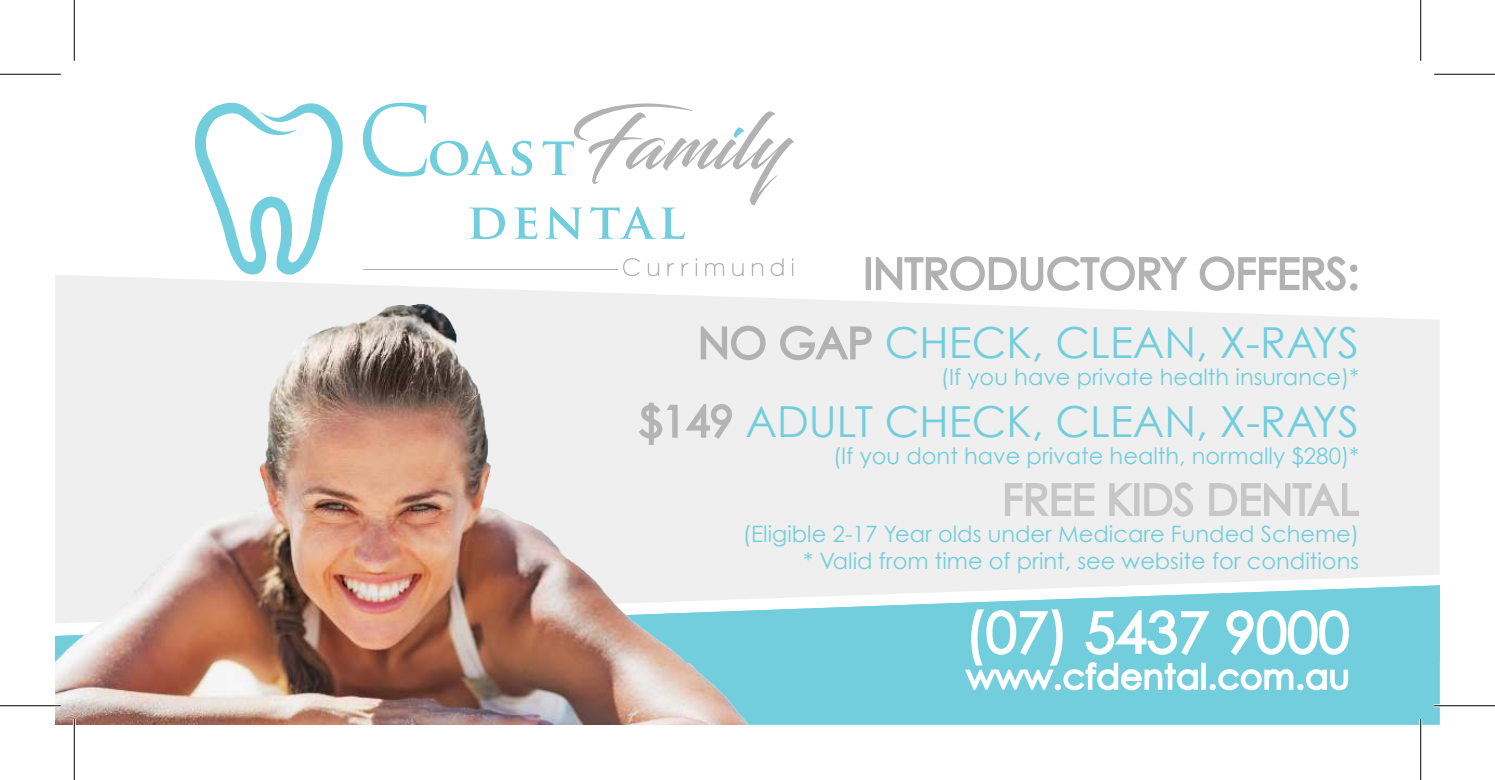
<style>
.page{position:relative;width:1495px;height:780px;background:#fff}
.page>*{position:absolute;margin:0;border:0;box-sizing:border-box;transform-origin:0 0}
.t1{font:56.25px "Century Gothic";color:#fff}
.t2{font:42.75px/69.3px "Century Gothic";color:#b2b2b2;text-align:right}
.t3{font:42.75px "Century Gothic";color:#72cedd}
.t4{font:42.75px "Century Gothic";color:#c7c7c7}
.t5{font:22.5px/27px "Century Gothic";color:#72cedd;text-align:right}
.s1{color:#72cedd}
.s2{color:#b4b4b4}
</style>
<div class="page">
<div style="left:860px;top:301px;width:579px;height:284px;background:#efefef"></div>
<div style="left:860px;top:673px;width:579px;height:52px;background:#72cedd"></div>
<svg style="left:860px;top:585px;width:579px;height:88px;fill:#72cedd"></svg>
<svg style="left:195px;top:102px;width:148px;height:149px"></svg>
<svg style="left:363px;top:103px;width:430px;height:136px"></svg>
<div style="left:865px;top:257px;width:6px;height:33px;border:2px solid #b2b2b2"></div>
<svg style="left:875px;top:256px;width:312px;height:35px"></svg>
<svg style="left:1199px;top:256px;width:159px;height:35px"></svg>
<svg style="left:860px;top:325px;width:13px;height:36px"></svg>
<svg style="left:1003px;top:482px;width:92px;height:35px"></svg>
<svg style="left:1108px;top:482px;width:28px;height:35px"></svg>
<div style="left:1134px;top:483px;width:5px;height:33px;border:2px solid #c7c7c7"></div>
<svg style="left:1143px;top:481px;width:51px;height:37px"></svg>
<svg style="left:1207px;top:481px;width:153px;height:36px"></svg>
<svg style="left:963px;top:608px;width:386px;height:84px"></svg>
<img style="left:55px;top:251px;width:805px;height:474px">
<hr style="left:0;top:704px;width:61px;height:3px;background:#fff">
<hr style="left:1433px;top:704px;width:61px;height:3px;background:#fff">
<hr style="left:73px;top:719px;width:3px;height:61px;background:#fff">
<hr style="left:1419px;top:719px;width:2px;height:61px;background:#fff">
<hr style="left:0;top:74px;width:61px;height:1px;background:#000">
<hr style="left:1433px;top:74px;width:61px;height:1px;background:#000">
<hr style="left:0;top:705px;width:61px;height:1px;background:#000">
<hr style="left:1433px;top:705px;width:61px;height:1px;background:#000">
<hr style="left:74px;top:0;width:1px;height:61px;background:#000">
<hr style="left:74px;top:719px;width:1px;height:61px;background:#000">
<hr style="left:1420px;top:0;width:1px;height:61px;background:#000">
<hr style="left:1420px;top:719px;width:1px;height:61px;background:#000">
<h2 class="t2" style="left:698px;top:242px;width:662px">INTRODUCTORY OFFERS:<br>NO GAP <span class="s1">CHECK, CLEAN, X-RAYS</span></h2>
<p class="t5" style="left:940px;top:365px;width:420px">(If you have private health insurance)*</p>
<h2 class="t3" style="left:639px;top:404px;width:722px"><span class="s2">$149</span> ADULT CHECK, CLEAN, X-RAYS</h2>
<p class="t5" style="left:833px;top:444px;width:527px">(If you dont have private health, normally $280)*</p>
<h2 class="t4" style="left:1002px;top:482px;width:358px">FREE KIDS DENTAL</h2>
<p class="t5" style="left:742px;top:522px;width:618px">(Eligible 2-17 Year olds under Medicare Funded Scheme) * Valid from time of print, see website for conditions</p>
<h1 class="t1" style="left:964px;top:609px;width:386px">(07) 5437 9000</h1>
</div>
